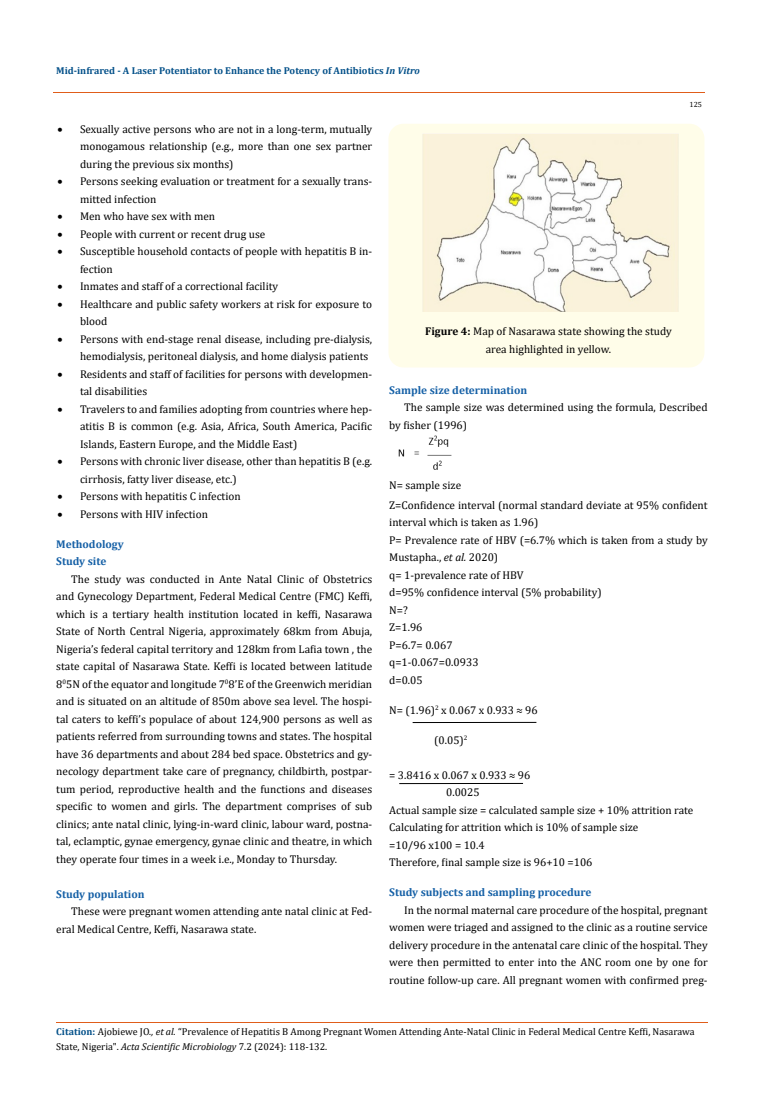
<style>
.page{position:relative;width:764px;height:1110px;background:#fff}
.page>*{position:absolute;margin:0;border:0;box-sizing:border-box;transform-origin:0 0}
.t1{font:11.25px/17.5px "Cambria";color:#000}
.t2{font:700 11.25px/17.5px "Cambria";color:#1560a6}
.t3{font:10px/15px "Cambria";color:#000}
.t4{font:700 10px "Cambria";color:#035089}
.t5{font:7.5px "Cambria";color:#000}
.s1{font-style:italic}
.s2{font-weight:700}
.s3{font-weight:700;color:#035089}
</style>
<div class="page">
<hr style="left:54px;top:92px;width:651px;height:1px;background:#e05d1a">
<img style="left:398px;top:435px;width:54px;height:35px">
<hr style="left:412px;top:722px;width:124px;height:1px;background:#000">
<hr style="left:399px;top:783px;width:124px;height:1px;background:#000">
<div style="left:388px;top:124px;width:316px;height:244px;background:#fffde9;border-radius:15px"></div>
<img style="left:423px;top:134px;width:256px;height:178px">
<hr style="left:56px;top:1022px;width:651px;height:1px;background:#e05d1a">
<p class="t4" style="left:56px;top:64px;width:365px">Mid-infrared - A Laser Potentiator to Enhance the Potency of Antibiotics <span class="s1">In Vitro</span></p>
<p class="t5" style="left:689px;top:100px;width:14px">125</p>
<p class="t1" style="left:80px;top:120px;width:294px;text-align:justify;text-indent:-22px">• Sexually active persons who are not in a long-term, mutually monogamous relationship (e.g., more than one sex partner during the previous six months)</p>
<p class="t1" style="left:80px;top:172px;width:294px;text-indent:-22px">• Persons seeking evaluation or treatment for a sexually trans&shy;mitted infection</p>
<p class="t1" style="left:57px;top:207px;width:159px">• Men who have sex with men</p>
<p class="t1" style="left:57px;top:225px;width:209px">• People with current or recent drug use</p>
<p class="t1" style="left:80px;top:242px;width:294px;text-indent:-22px">• Susceptible household contacts of people with hepatitis B in&shy;fection</p>
<p class="t1" style="left:57px;top:277px;width:222px">• Inmates and staff of a correctional facility</p>
<p class="t1" style="left:80px;top:295px;width:294px;text-indent:-22px">• Healthcare and public safety workers at risk for exposure to blood</p>
<p class="t1" style="left:80px;top:330px;width:294px;text-indent:-22px">• Persons with end-stage renal disease, including pre-dialysis, hemodialysis, peritoneal dialysis, and home dialysis patients</p>
<p class="t1" style="left:80px;top:365px;width:294px;text-indent:-22px">• Residents and staff of facilities for persons with developmen&shy;tal disabilities</p>
<p class="t1" style="left:80px;top:400px;width:294px;text-align:justify;text-indent:-22px">• Travelers to and families adopting from countries where hep&shy;atitis B is common (e.g. Asia, Africa, South America, Pacific Islands, Eastern Europe, and the Middle East)</p>
<p class="t1" style="left:80px;top:452px;width:294px;text-indent:-22px">• Persons with chronic liver disease, other than hepatitis B (e.g. cirrhosis, fatty liver disease, etc.)</p>
<p class="t1" style="left:57px;top:487px;width:185px">• Persons with hepatitis C infection</p>
<p class="t1" style="left:57px;top:505px;width:152px">• Persons with HIV infection</p>
<p class="t2" style="left:56px;top:535px;width:69px">Methodology<br>Study site</p>
<p class="t1" style="left:56px;top:570px;width:317px;text-align:justify;text-indent:15px">The study was conducted in Ante Natal Clinic of Obstetrics and Gynecology Department, Federal Medical Centre (FMC) Keffi, which is a tertiary health institution located in keffi, Nasarawa State of North Central Nigeria, approximately 68km from Abuja, Nigeria’s federal capital territory and 128km from Lafia town , the state capital of Nasarawa State. Keffi is located between latitude 8<sup>0</sup>5N of the equator and longitude 7<sup>0</sup>8’E of the Greenwich meridian and is situated on an altitude of 850m above sea level. The hospi&shy;tal caters to keffi’s populace of about 124,900 persons as well as patients referred from surrounding towns and states. The hospital have 36 departments and about 284 bed space. Obstetrics and gy&shy;necology department take care of pregnancy, childbirth, postpar&shy;tum period, reproductive health and the functions and diseases specific to women and girls. The department comprises of sub clinics; ante natal clinic, lying-in-ward clinic, labour ward, postna&shy;tal, eclamptic, gynae emergency, gynae clinic and theatre, in which they operate four times in a week i.e., Monday to Thursday.</p>
<p class="t2" style="left:56px;top:885px;width:90px">Study population</p>
<p class="t1" style="left:56px;top:902px;width:317px;text-indent:15px">These were pregnant women attending ante natal clinic at Fed&shy;eral Medical Centre, Keffi, Nasarawa state.</p>
<p class="t1" style="left:425px;top:323px;width:248px;text-align:center"><span class="s2">Figure 4:</span> Map of Nasarawa state showing the study area highlighted in yellow.</p>
<p class="t2" style="left:389px;top:381px;width:140px">Sample size determination</p>
<p class="t1" style="left:389px;top:398px;width:320px;text-indent:15px">The sample size was determined using the formula, Described by fisher (1996)</p>
<p class="t1" style="left:389px;top:475px;width:320px;line-height:20px">N= sample size<br>Z=Confidence interval (normal standard deviate at 95% confident</p>
<p class="t1" style="left:389px;top:513px;width:320px">interval which is taken as 1.96)<br>P= Prevalence rate of HBV (=6.7% which is taken from a study by<br>Mustapha., <span class="s1">et al.</span> 2020)<br>q= 1-prevalence rate of HBV<br>d=95% confidence interval (5% probability)<br>N=?<br>Z=1.96<br>P=6.7= 0.067<br>q=1-0.067=0.0933<br>d=0.05</p>
<p class="t1" style="left:389px;top:701px;width:150px">N= (1.96)<sup>2</sup> x 0.067 x 0.933 ≈ 96</p>
<p class="t1" style="left:434px;top:731px;width:35px">(0.05)<sup>2</sup></p>
<p class="t1" style="left:389px;top:766px;width:143px">= 3.8416 x 0.067 x 0.933 ≈ 96</p>
<p class="t1" style="left:446px;top:783px;width:35px">0.0025</p>
<p class="t1" style="left:389px;top:801px;width:306px">Actual sample size = calculated sample size + 10% attrition rate</p>
<p class="t1" style="left:389px;top:818px;width:251px">Calculating for attrition which is 10% of sample size</p>
<p class="t1" style="left:389px;top:836px;width:97px">=10/96 x100 = 10.4</p>
<p class="t1" style="left:389px;top:853px;width:205px">Therefore, final sample size is 96+10 =106</p>
<p class="t2" style="left:389px;top:883px;width:204px">Study subjects and sampling procedure</p>
<p class="t1" style="left:389px;top:901px;width:320px;text-align:justify;text-indent:15px">In the normal maternal care procedure of the hospital, pregnant women were triaged and assigned to the clinic as a routine service delivery procedure in the antenatal care clinic of the hospital. They were then permitted to enter into the ANC room one by one for routine follow-up care. All pregnant women with confirmed preg-</p>
<p class="t3" style="left:56px;top:1024px;width:640px"><span class="s3">Citation:</span> Ajobiewe JO<span class="s1">., et al.</span> “Prevalence of Hepatitis B Among Pregnant Women Attending Ante-Natal Clinic in Federal Medical Centre Keffi, Nasarawa<br>State, Nigeria". <span class="s1">Acta Scientific Microbiology</span> 7.2 (2024): 118-132.</p>
</div>
